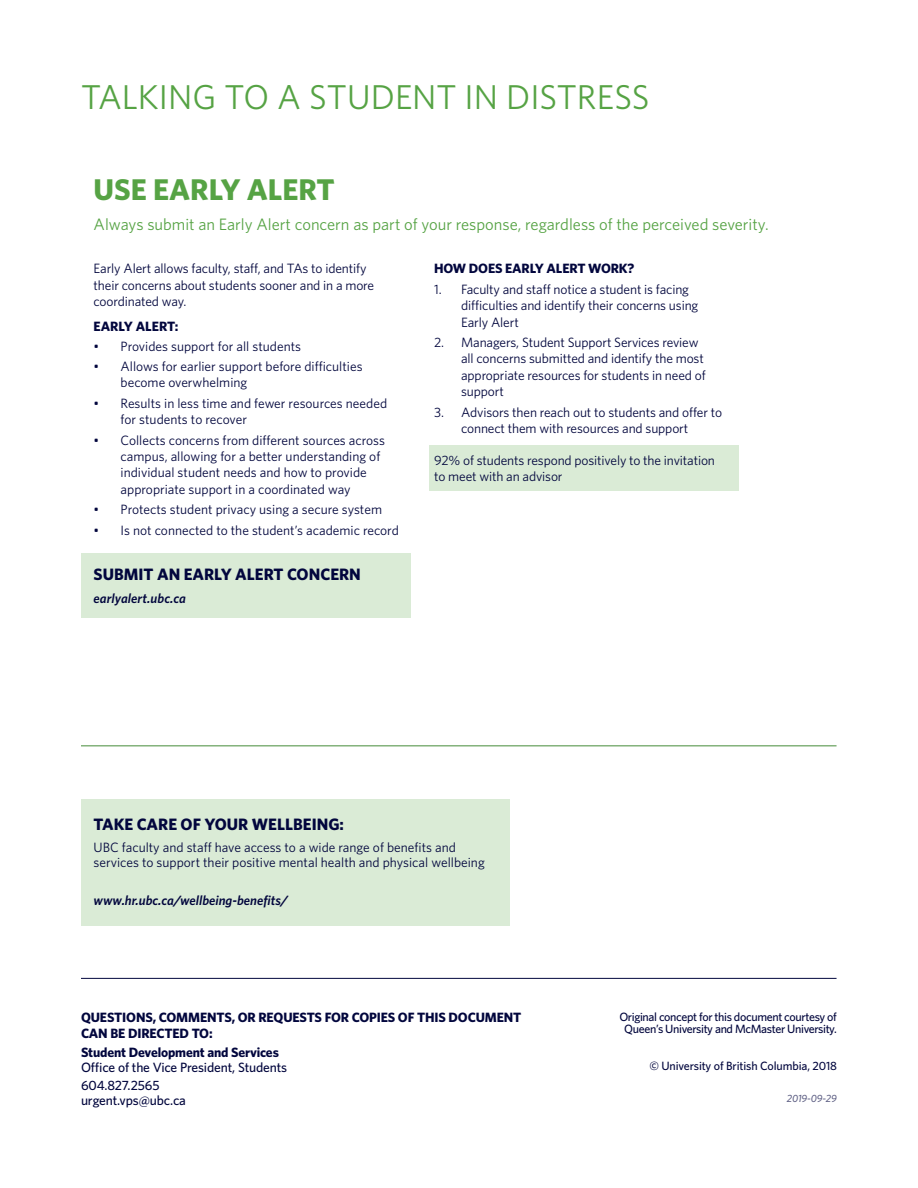
<style>
.page{position:relative;width:918px;height:1188px;background:#fff}
.page>*{position:absolute;margin:0;border:0;box-sizing:border-box;transform-origin:0 0}
.t1{font:34.5px "Whitney";color:#56a344}
.t2{font:700 30px "Whitney";color:#56a344}
.t3{font:16.5px "Whitney";color:#56a344}
.t4{font:700 16.5px "Whitney";color:#02063d}
.t5{font:13.5px/16.2px "Whitney";letter-spacing:-.01em;color:#02063d}
.t6{font:700 13.5px/16.2px "Whitney";letter-spacing:-.01em;color:#02063d}
.t7{font:500 13.5px/18.8px "Whitney";letter-spacing:-.01em;color:#02063d}
.t8{font:italic 600 13.5px "Whitney";color:#02063d}
.t9{font:500 12px/12.8px "Whitney";letter-spacing:-.03em;color:#02063d;text-align:center}
.t10{font:500 12px "Whitney";letter-spacing:-.01em;color:#02063d}
.t11{font:italic 500 10.5px "Whitney";letter-spacing:-.01em;color:#616286}
</style>
<div class="page">
<hr style="left:81px;top:978px;width:756px;height:1px;background:#02063d">
<hr style="left:81px;top:745px;width:756px;height:1px;background:#468b39">
<div style="left:429px;top:445px;width:310px;height:45px;background:#daebd6"></div>
<div style="left:81px;top:799px;width:428px;height:126px;background:#daebd6"></div>
<div style="left:81px;top:553px;width:329px;height:65px;background:#daebd6"></div>
<h1 class="t1" style="left:81px;top:74px;width:570px">TALKING TO A STUDENT IN DISTRESS</h1>
<h2 class="t2" style="left:94px;top:169px;width:243px">USE EARLY ALERT</h2>
<p class="t3" style="left:94px;top:214px;width:677px">Always submit an Early Alert concern as part of your response, regardless of the perceived severity.</p>
<p class="t5" style="left:94px;top:260px;width:282px">Early Alert allows faculty, staff, and TAs to identify their concerns about students sooner and in a more coordinated way.</p>
<p class="t6" style="left:94px;top:318px;width:86px">EARLY ALERT:</p>
<p class="t5" style="left:94px;top:337px;width:209px">• Provides support for all students</p>
<p class="t5" style="left:121px;top:358px;width:244px;text-indent:-27px">• Allows for earlier support before difficulties become overwhelming</p>
<p class="t5" style="left:121px;top:395px;width:268px;text-indent:-27px">• Results in less time and fewer resources needed for students to recover</p>
<p class="t5" style="left:121px;top:432px;width:266px;text-indent:-27px">• Collects concerns from different sources across campus, allowing for a better understanding of individual student needs and how to provide appropriate support in a coordinated way</p>
<p class="t5" style="left:94px;top:501px;width:290px">• Protects student privacy using a secure system</p>
<p class="t5" style="left:94px;top:522px;width:307px">• Is not connected to the student’s academic record</p>
<p class="t6" style="left:434px;top:260px;width:202px">HOW DOES EARLY ALERT WORK?</p>
<p class="t5" style="left:461px;top:281px;width:239px;text-indent:-27px">1. Faculty and staff notice a student is facing difficulties and identify their concerns using<br>Early Alert</p>
<p class="t5" style="left:461px;top:334px;width:246px;text-indent:-27px">2. Managers, Student Support Services review all concerns submitted and identify the most appropriate resources for students in need of support</p>
<p class="t5" style="left:434px;top:403px;width:289px;text-align:center">3. Advisors then reach out to students and offer to connect them with resources and support</p>
<p class="t5" style="left:434px;top:451px;width:282px">92% of students respond positively to the invitation to meet with an advisor</p>
<p class="t4" style="left:94px;top:563px;width:269px">SUBMIT AN EARLY ALERT CONCERN</p>
<p class="t8" style="left:94px;top:589px;width:94px">earlyalert.ubc.ca</p>
<p class="t4" style="left:94px;top:813px;width:252px">TAKE CARE OF YOUR WELLBEING:</p>
<p class="t5" style="left:94px;top:840px;width:393px;line-height:15px">UBC faculty and staff have access to a wide range of benefits and services to support their positive mental health and physical wellbeing</p>
<p class="t8" style="left:94px;top:891px;width:196px">www.hr.ubc.ca/wellbeing-benefits/</p>
<p class="t6" style="left:81px;top:1009px;width:442px">QUESTIONS, COMMENTS, OR REQUESTS FOR COPIES OF THIS DOCUMENT<br>CAN BE DIRECTED TO:</p>
<p class="t6" style="left:81px;top:1044px;width:199px">Student Development and Services</p>
<p class="t7" style="left:81px;top:1057px;width:208px">Office of the Vice President, Students<br>604.827.2565</p>
<p class="t7" style="left:81px;top:1091px;width:107px">urgent.vps@ubc.ca</p>
<p class="t9" style="left:619px;top:1010px;width:219px">Original concept for this document courtesy of<br>Queen’s University and McMaster University.</p>
<p class="t10" style="left:649px;top:1058px;width:189px">© University of British Columbia, 2018</p>
<p class="t11" style="left:787px;top:1091px;width:52px">2019-09-29</p>
</div>
